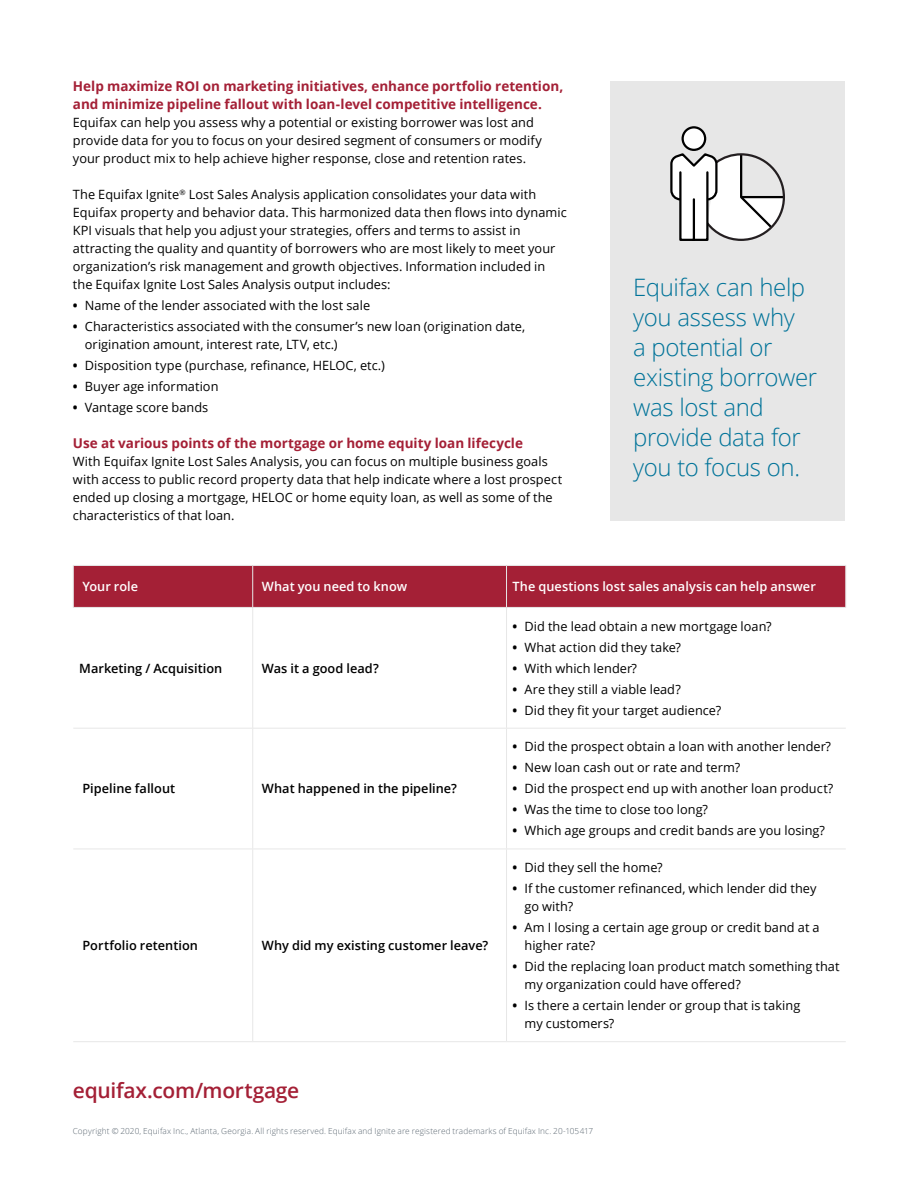
<style>
.page{position:relative;width:918px;height:1188px;background:#fff}
.page>*{position:absolute;margin:0;border:0;box-sizing:border-box;transform-origin:0 0}
.t1{font:300 24px/30px "Open Sans";letter-spacing:-.015em;color:#007399}
.t2{font:600 21px "Open Sans";letter-spacing:-.015em;color:#a42036}
.t3{font:700 13.5px/18px "Open Sans";color:#a42036}
.t4{font:12.75px/18px "Open Sans";letter-spacing:.005em;color:#000}
.t5{font:600 12.75px "Open Sans";letter-spacing:.005em;color:#000}
.t6{font:600 12.75px "Open Sans";letter-spacing:.005em;color:#fff}
.t7{font:300 8.25px "Open Sans";letter-spacing:.015em;color:#5b6771}
.s1{font-weight:700}
</style>
<div class="page">
<div style="left:74px;top:566px;width:771px;height:41px;background:#a42036"></div>
<hr style="left:252px;top:566px;width:1px;height:41px;background:#e7e7e7">
<hr style="left:506px;top:566px;width:1px;height:41px;background:#e7e7e7">
<hr style="left:73px;top:565px;width:180px;height:1px;background:#e7e7e7">
<hr style="left:73px;top:566px;width:1px;height:41px;background:#e7e7e7">
<hr style="left:253px;top:565px;width:254px;height:1px;background:#e7e7e7">
<hr style="left:507px;top:565px;width:339px;height:1px;background:#e7e7e7">
<hr style="left:845px;top:566px;width:1px;height:41px;background:#e7e7e7">
<hr style="left:73px;top:607px;width:180px;height:1px;background:#e7e7e7">
<hr style="left:253px;top:607px;width:254px;height:1px;background:#e7e7e7">
<hr style="left:252px;top:608px;width:1px;height:120px;background:#e7e7e7">
<hr style="left:507px;top:607px;width:339px;height:1px;background:#e7e7e7">
<hr style="left:506px;top:608px;width:1px;height:120px;background:#e7e7e7">
<hr style="left:73px;top:728px;width:180px;height:1px;background:#e7e7e7">
<hr style="left:253px;top:728px;width:254px;height:1px;background:#e7e7e7">
<hr style="left:252px;top:729px;width:1px;height:120px;background:#e7e7e7">
<hr style="left:507px;top:728px;width:339px;height:1px;background:#e7e7e7">
<hr style="left:506px;top:729px;width:1px;height:120px;background:#e7e7e7">
<hr style="left:73px;top:849px;width:180px;height:1px;background:#e7e7e7">
<hr style="left:253px;top:849px;width:254px;height:1px;background:#e7e7e7">
<hr style="left:252px;top:849px;width:1px;height:192px;background:#e7e7e7">
<hr style="left:507px;top:849px;width:339px;height:1px;background:#e7e7e7">
<hr style="left:506px;top:849px;width:1px;height:192px;background:#e7e7e7">
<hr style="left:73px;top:1041px;width:180px;height:1px;background:#e7e7e7">
<hr style="left:253px;top:1041px;width:254px;height:1px;background:#e7e7e7">
<hr style="left:507px;top:1041px;width:339px;height:1px;background:#e7e7e7">
<div style="left:610px;top:81px;width:235px;height:440px;background:#e7e7e7"></div>
<svg style="left:670px;top:126px;width:115px;height:115px"></svg>
<p class="t3" style="left:73px;top:77px;width:492px">Help maximize ROI on marketing initiatives, enhance portfolio retention, and minimize pipeline fallout with loan-level competitive intelligence.</p>
<p class="t4" style="left:73px;top:113px;width:470px">Equifax can help you assess why a potential or existing borrower was lost and provide data for you to focus on your desired segment of consumers or modify your product mix to help achieve higher response, close and retention rates.</p>
<p class="t4" style="left:73px;top:185px;width:495px">The Equifax Ignite<sup>®</sup> Lost Sales Analysis application consolidates your data with Equifax property and behavior data. This harmonized data then flows into dynamic KPI visuals that help you adjust your strategies, offers and terms to assist in attracting the quality and quantity of borrowers who are most likely to meet your organization’s risk management and growth objectives. Information included in the Equifax Ignite Lost Sales Analysis output includes:</p>
<p class="t4" style="left:73px;top:296px;width:299px"><span class="s1">•</span> Name of the lender associated with the lost sale</p>
<p class="t4" style="left:85px;top:317px;width:442px;text-indent:-12px"><span class="s1">•</span> Characteristics associated with the consumer’s new loan (origination date, origination amount, interest rate, LTV, etc.)</p>
<p class="t4" style="left:73px;top:356px;width:313px"><span class="s1">•</span> Disposition type (purchase, refinance, HELOC, etc.)</p>
<p class="t4" style="left:73px;top:377px;width:147px"><span class="s1">•</span> Buyer age information</p>
<p class="t4" style="left:73px;top:398px;width:137px"><span class="s1">•</span> Vantage score bands</p>
<p class="t3" style="left:73px;top:434px;width:452px">Use at various points of the mortgage or home equity loan lifecycle</p>
<p class="t4" style="left:73px;top:452px;width:491px">With Equifax Ignite Lost Sales Analysis, you can focus on multiple business goals with access to public record property data that help indicate where a lost prospect ended up closing a mortgage, HELOC or home equity loan, as well as some of the characteristics of that loan.</p>
<h1 class="t1" style="left:633px;top:272px;width:186px">Equifax can help you assess why<br>a potential or existing borrower was lost and provide data for you to focus on.</h1>
<p class="t6" style="left:82px;top:578px;width:57px">Your role</p>
<p class="t6" style="left:262px;top:578px;width:147px">What you need to know</p>
<p class="t6" style="left:513px;top:578px;width:305px">The questions lost sales analysis can help answer</p>
<p class="t5" style="left:79px;top:659px;width:145px">Marketing / Acquisition</p>
<p class="t5" style="left:262px;top:659px;width:118px">Was it a good lead?</p>
<p class="t5" style="left:82px;top:780px;width:94px">Pipeline fallout</p>
<p class="t5" style="left:262px;top:780px;width:196px">What happened in the pipeline?</p>
<p class="t5" style="left:82px;top:937px;width:117px">Portfolio retention</p>
<p class="t5" style="left:262px;top:937px;width:228px">Why did my existing customer leave?</p>
<h2 class="t2" style="left:73px;top:1076px;width:228px">equifax.com/mortgage</h2>
<p class="t4" style="left:513px;top:617px;width:261px"><span class="s1">•</span> Did the lead obtain a new mortgage loan?</p>
<p class="t4" style="left:513px;top:638px;width:170px"><span class="s1">•</span> What action did they take?</p>
<p class="t4" style="left:513px;top:659px;width:126px"><span class="s1">•</span> With which lender?</p>
<p class="t4" style="left:513px;top:680px;width:170px"><span class="s1">•</span> Are they still a viable lead?</p>
<p class="t4" style="left:513px;top:701px;width:210px"><span class="s1">•</span> Did they fit your target audience?</p>
<p class="t4" style="left:513px;top:737px;width:320px"><span class="s1">•</span> Did the prospect obtain a loan with another lender?</p>
<p class="t4" style="left:513px;top:758px;width:229px"><span class="s1">•</span> New loan cash out or rate and term?</p>
<p class="t4" style="left:513px;top:779px;width:322px"><span class="s1">•</span> Did the prospect end up with another loan product?</p>
<p class="t4" style="left:513px;top:800px;width:197px"><span class="s1">•</span> Was the time to close too long?</p>
<p class="t4" style="left:513px;top:821px;width:314px"><span class="s1">•</span> Which age groups and credit bands are you losing?</p>
<p class="t4" style="left:513px;top:858px;width:152px"><span class="s1">•</span> Did they sell the home?</p>
<p class="t4" style="left:525px;top:879px;width:294px;text-indent:-12px"><span class="s1">•</span> If the customer refinanced, which lender did they go with?</p>
<p class="t4" style="left:525px;top:918px;width:297px;text-indent:-12px"><span class="s1">•</span> Am I losing a certain age group or credit band at a higher rate?</p>
<p class="t4" style="left:525px;top:957px;width:317px;text-indent:-12px"><span class="s1">•</span> Did the replacing loan product match something that my organization could have offered?</p>
<p class="t4" style="left:525px;top:996px;width:277px;text-indent:-12px"><span class="s1">•</span> Is there a certain lender or group that is taking my customers?</p>
<p class="t7" style="left:73px;top:1125px;width:522px">Copyright © 2020, Equifax Inc., Atlanta, Georgia. All rights reserved. Equifax and Ignite are registered trademarks of Equifax Inc. 20-105417</p>
</div>
